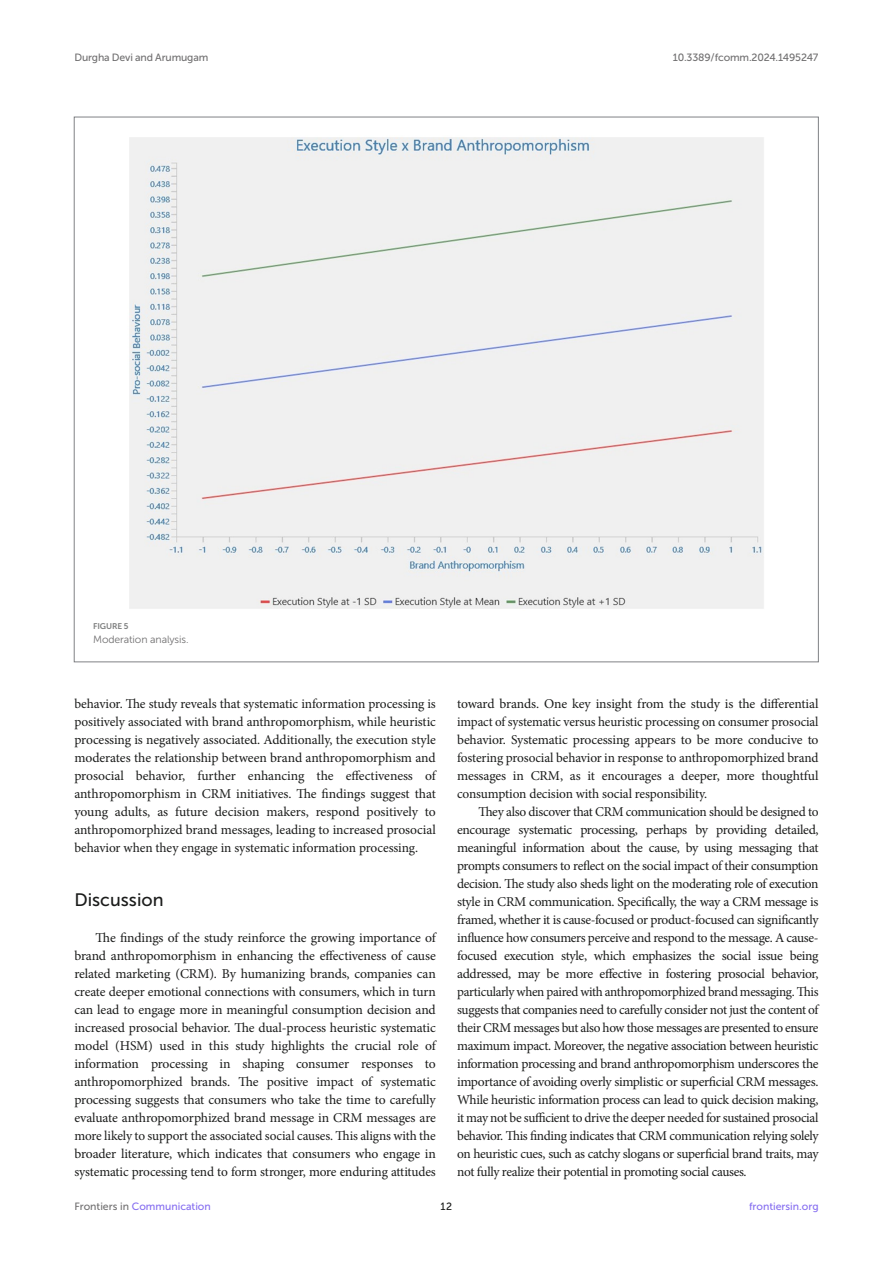
<style>
.page{position:relative;width:893px;height:1263px;background:#fff}
.page>*{position:absolute;margin:0;border:0;box-sizing:border-box;transform-origin:0 0}
.HEAD_2{font:18px "Museo Sans 500";color:#1b1c1b}
.TEXT{font:13.5px/18px "Minion Pro";letter-spacing:-.015em;color:#1b1c1b;text-align:justify}
.t1{font:10.5px "Museo Sans 500";letter-spacing:-.015em;color:#706f70}
.t2{font:10.5px "Museo Sans 500";color:#856df0}
.FIG_HD{font:10.5px "Museo Sans 300";letter-spacing:-.01em;color:#706f70}
.t3{font:10.5px "Museo Sans 500";color:#1b1c1b}
.FIG_HD-2{font:8.25px "Museo Sans 700";letter-spacing:-.01em;color:#7e7f7f}
.s1{color:#706f70}
</style>
<div class="page">
<div style="left:129px;top:137px;width:635px;height:472px;background:#f0f0f0"></div>
<p class="t1" style="left:74px;top:51px;width:135px">Durgha Devi and Arumugam</p>
<p class="t1" style="left:673px;top:51px;width:147px">10.3389/fcomm.2024.1495247</p>
<p class="FIG_HD-2" style="left:93px;top:622px;width:37px">FIGURE 5</p>
<p class="FIG_HD" style="left:93px;top:634px;width:97px">Moderation analysis.</p>
<p class="TEXT" style="left:74px;top:695px;width:363px">behavior. The study reveals that systematic information processing is positively associated with brand anthropomorphism, while heuristic processing is negatively associated. Additionally, the execution style moderates the relationship between brand anthropomorphism and prosocial behavior, further enhancing the effectiveness of anthropomorphism in CRM initiatives. The findings suggest that young adults, as future decision makers, respond positively to anthropomorphized brand messages, leading to increased prosocial behavior when they engage in systematic information processing.</p>
<p class="HEAD_2" style="left:74px;top:890px;width:91px">Discussion</p>
<p class="TEXT" style="left:74px;top:929px;width:363px;text-indent:21px">The findings of the study reinforce the growing importance of brand anthropomorphism in enhancing the effectiveness of cause related marketing (CRM). By humanizing brands, companies can create deeper emotional connections with consumers, which in turn can lead to engage more in meaningful consumption decision and increased prosocial behavior. The dual-process heuristic systematic model (HSM) used in this study highlights the crucial role of information processing in shaping consumer responses to anthropomorphized brands. The positive impact of systematic processing suggests that consumers who take the time to carefully evaluate anthropomorphized brand message in CRM messages are more likely to support the associated social causes. This aligns with the broader literature, which indicates that consumers who engage in systematic processing tend to form stronger, more enduring attitudes</p>
<p class="TEXT" style="left:457px;top:695px;width:363px">toward brands. One key insight from the study is the differential impact of systematic versus heuristic processing on consumer prosocial behavior. Systematic processing appears to be more conducive to fostering prosocial behavior in response to anthropomorphized brand messages in CRM, as it encourages a deeper, more thoughtful consumption decision with social responsibility.</p>
<p class="TEXT" style="left:457px;top:803px;width:363px;text-indent:21px">They also discover that CRM communication should be designed to encourage systematic processing, perhaps by providing detailed, meaningful information about the cause, by using messaging that prompts consumers to reflect on the social impact of their consumption decision. The study also sheds light on the moderating role of execution style in CRM communication. Specifically, the way a CRM message is framed, whether it is cause-focused or product-focused can significantly influence how consumers perceive and respond to the message. A cause&shy;focused execution style, which emphasizes the social issue being addressed, may be more effective in fostering prosocial behavior, particularly when paired with anthropomorphized brand messaging. This suggests that companies need to carefully consider not just the content of their CRM messages but also how those messages are presented to ensure maximum impact. Moreover, the negative association between heuristic information processing and brand anthropomorphism underscores the importance of avoiding overly simplistic or superficial CRM messages.<br>While heuristic information process can lead to quick decision making, it may not be sufficient to drive the deeper needed for sustained prosocial behavior. This finding indicates that CRM communication relying solely on heuristic cues, such as catchy slogans or superficial brand traits, may not fully realize their potential in promoting social causes.</p>
<p class="t2" style="left:74px;top:1200px;width:138px"><span class="s1">Frontiers in</span> Communication</p>
<p class="t3" style="left:441px;top:1200px;width:13px">12</p>
<p class="t2" style="left:749px;top:1200px;width:71px">frontiersin.org</p>
</div>
